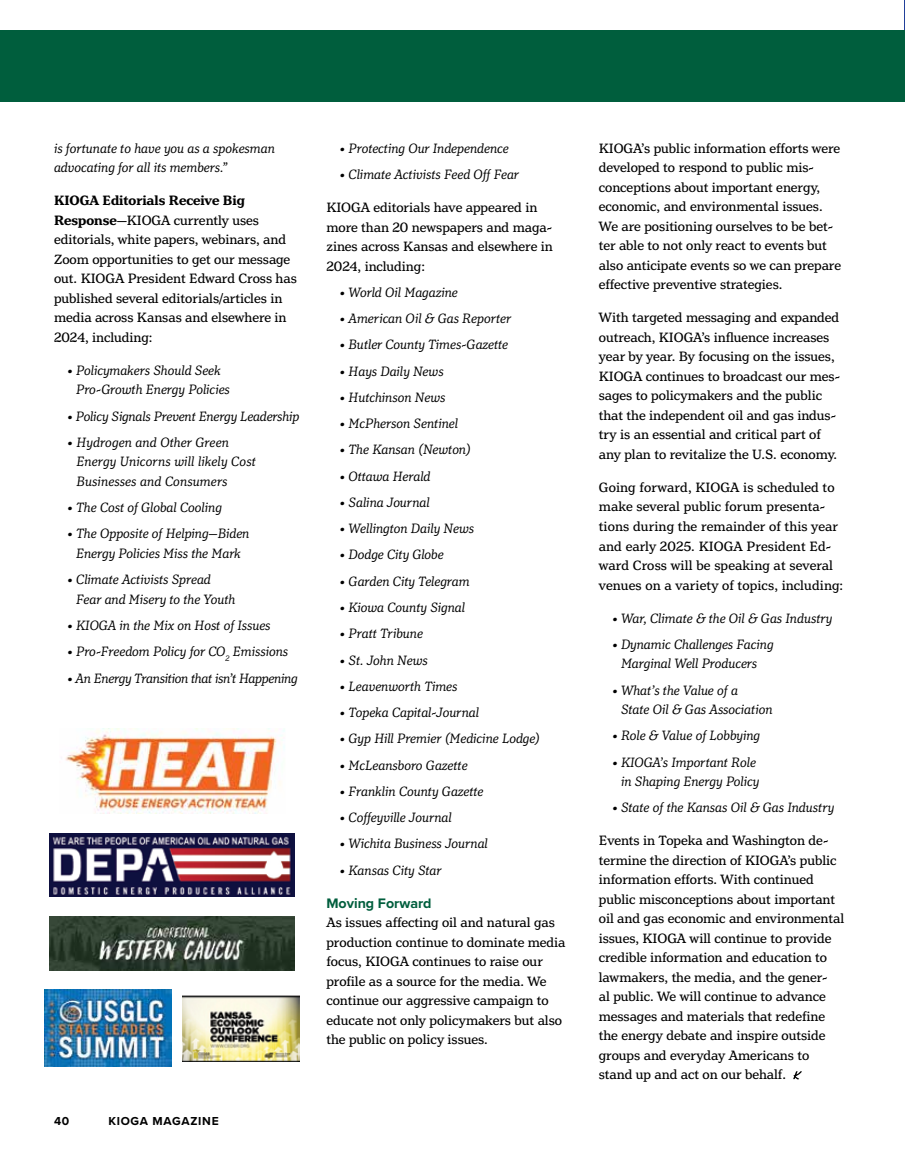
<style>
.page{position:relative;width:905px;height:1175px;background:#fff}
.page>*{position:absolute;margin:0;border:0;box-sizing:border-box;transform-origin:0 0}
.t1{font:14.25px/19.5px "Henriette";color:#000}
.t2{font:italic 14.25px/19.5px "Henriette";color:#000}
.t3{font:italic 14.25px "Henriette";letter-spacing:-.02em;color:#000}
.t4{font:700 14.25px "Proxima Nova";color:#005e3d}
.t5{font:700 12px "Proxima Nova";letter-spacing:.06em;color:#000}
.s1{font-weight:700}
</style>
<div class="page">
<hr style="left:904px;top:0;width:1px;height:54px;background:#21409a">
<svg style="left:793px;top:1071px;width:9px;height:9px"></svg>
<div style="left:0;top:30px;width:904px;height:71px;background:#005e3d"></div>
<img style="left:65px;top:728px;width:220px;height:85px">
<img style="left:49px;top:916px;width:246px;height:54px">
<img style="left:49px;top:833px;width:246px;height:63px">
<img style="left:182px;top:995px;width:117px;height:66px">
<img style="left:45px;top:989px;width:127px;height:77px">
<p class="t2" style="left:54px;top:139px;width:222px">is fortunate to have you as a spokesman advocating for all its members.”</p>
<p class="t1" style="left:54px;top:191px;width:244px"><span class="s1">KIOGA Editorials Receive Big Response</span>—KIOGA currently uses editorials, white papers, webinars, and Zoom opportunities to get our message out. KIOGA President Edward Cross has published several editorials/articles in media across Kansas and elsewhere in 2024, including:</p>
<p class="t2" style="left:76px;top:361px;width:155px;text-indent:-9px">• Policymakers Should Seek<br>Pro-Growth Energy Policies</p>
<p class="t2" style="left:67px;top:407px;width:233px">• Policy Signals Prevent Energy Leadership</p>
<p class="t2" style="left:76px;top:433px;width:181px;text-indent:-9px">• Hydrogen and Other Green<br>Energy Unicorns will likely Cost<br>Businesses and Consumers</p>
<p class="t2" style="left:67px;top:498px;width:156px">• The Cost of Global Cooling</p>
<p class="t2" style="left:67px;top:524px;width:183px;text-align:center">• The Opposite of Helping—Biden<br>Energy Policies Miss the Mark</p>
<p class="t2" style="left:76px;top:570px;width:161px;text-indent:-9px">• Climate Activists Spread<br>Fear and Misery to the Youth</p>
<p class="t2" style="left:67px;top:616px;width:204px">• KIOGA in the Mix on Host of Issues</p>
<p class="t2" style="left:67px;top:642px;width:222px">• Pro-Freedom Policy for CO<sub>2</sub> Emissions</p>
<p class="t3" style="left:67px;top:669px;width:231px">• An Energy Transition that isn’t Happening</p>
<p class="t2" style="left:340px;top:139px;width:170px">• Protecting Our Independence</p>
<p class="t2" style="left:340px;top:165px;width:180px">• Climate Activists Feed Off Fear</p>
<p class="t1" style="left:326px;top:198px;width:228px">KIOGA editorials have appeared in more than 20 newspapers and maga&shy;zines across Kansas and elsewhere in<br>2024, including:</p>
<p class="t2" style="left:340px;top:283px;width:119px">• World Oil Magazine</p>
<p class="t2" style="left:340px;top:309px;width:173px">• American Oil &amp; Gas Reporter</p>
<p class="t2" style="left:340px;top:335px;width:170px">• Butler County Times-Gazette</p>
<p class="t2" style="left:340px;top:362px;width:105px">• Hays Daily News</p>
<p class="t2" style="left:340px;top:388px;width:107px">• Hutchinson News</p>
<p class="t2" style="left:340px;top:414px;width:120px">• McPherson Sentinel</p>
<p class="t2" style="left:340px;top:440px;width:132px">• The Kansan (Newton)</p>
<p class="t2" style="left:340px;top:467px;width:92px">• Ottawa Herald</p>
<p class="t2" style="left:340px;top:493px;width:91px">• Salina Journal</p>
<p class="t2" style="left:340px;top:519px;width:136px">• Wellington Daily News</p>
<p class="t2" style="left:340px;top:545px;width:105px">• Dodge City Globe</p>
<p class="t2" style="left:340px;top:572px;width:131px">• Garden City Telegram</p>
<p class="t2" style="left:340px;top:598px;width:127px">• Kiowa County Signal</p>
<p class="t2" style="left:340px;top:624px;width:84px">• Pratt Tribune</p>
<p class="t2" style="left:340px;top:650px;width:89px">• St. John News</p>
<p class="t2" style="left:340px;top:677px;width:119px">• Leavenworth Times</p>
<p class="t2" style="left:340px;top:703px;width:141px">• Topeka Capital-Journal</p>
<p class="t2" style="left:340px;top:729px;width:202px">• Gyp Hill Premier (Medicine Lodge)</p>
<p class="t2" style="left:340px;top:755px;width:129px">• McLeansboro Gazette</p>
<p class="t2" style="left:340px;top:782px;width:145px">• Franklin County Gazette</p>
<p class="t2" style="left:340px;top:808px;width:113px">• Coffeyville Journal</p>
<p class="t2" style="left:340px;top:834px;width:149px">• Wichita Business Journal</p>
<p class="t2" style="left:340px;top:860px;width:103px">• Kansas City Star</p>
<p class="t4" style="left:326px;top:892px;width:107px">Moving Forward</p>
<p class="t1" style="left:326px;top:912px;width:240px">As issues affecting oil and natural gas production continue to dominate media focus, KIOGA continues to raise our profile as a source for the media. We continue our aggressive campaign to educate not only policymakers but also the public on policy issues.</p>
<p class="t5" style="left:54px;top:1112px;width:17px">40</p>
<p class="t5" style="left:108px;top:1112px;width:112px">KIOGA MAGAZINE</p>
<p class="t1" style="left:598px;top:138px;width:244px">KIOGA’s public information efforts were developed to respond to public mis&shy;conceptions about important energy, economic, and environmental issues.<br>We are positioning ourselves to be bet&shy;ter able to not only react to events but also anticipate events so we can prepare effective preventive strategies.</p>
<p class="t1" style="left:598px;top:308px;width:243px">With targeted messaging and expanded outreach, KIOGA’s influence increases year by year. By focusing on the issues, KIOGA continues to broadcast our mes&shy;sages to policymakers and the public that the independent oil and gas indus&shy;try is an essential and critical part of any plan to revitalize the U.S. economy.</p>
<p class="t1" style="left:598px;top:477px;width:246px">Going forward, KIOGA is scheduled to make several public forum presenta&shy;tions during the remainder of this year and early 2025. KIOGA President Ed&shy;ward Cross will be speaking at several venues on a variety of topics, including:</p>
<p class="t2" style="left:612px;top:608px;width:221px">• War, Climate &amp; the Oil &amp; Gas Industry</p>
<p class="t2" style="left:612px;top:635px;width:163px;text-align:center">• Dynamic Challenges Facing<br>Marginal Well Producers</p>
<p class="t2" style="left:621px;top:680px;width:153px;text-indent:-9px">• What’s the Value of a<br>State Oil &amp; Gas Association</p>
<p class="t2" style="left:612px;top:726px;width:149px">• Role &amp; Value of Lobbying</p>
<p class="t2" style="left:612px;top:752px;width:148px;text-align:right">• KIOGA’s Important Role in Shaping Energy Policy</p>
<p class="t2" style="left:612px;top:798px;width:223px">• State of the Kansas Oil &amp; Gas Industry</p>
<p class="t1" style="left:598px;top:831px;width:247px">Events in Topeka and Washington de&shy;termine the direction of KIOGA’s public information efforts. With continued public misconceptions about important oil and gas economic and environmental issues, KIOGA will continue to provide credible information and education to lawmakers, the media, and the gener-<br>al public. We will continue to advance messages and materials that redefine the energy debate and inspire outside groups and everyday Americans to stand up and act on our behalf.</p>
</div>
